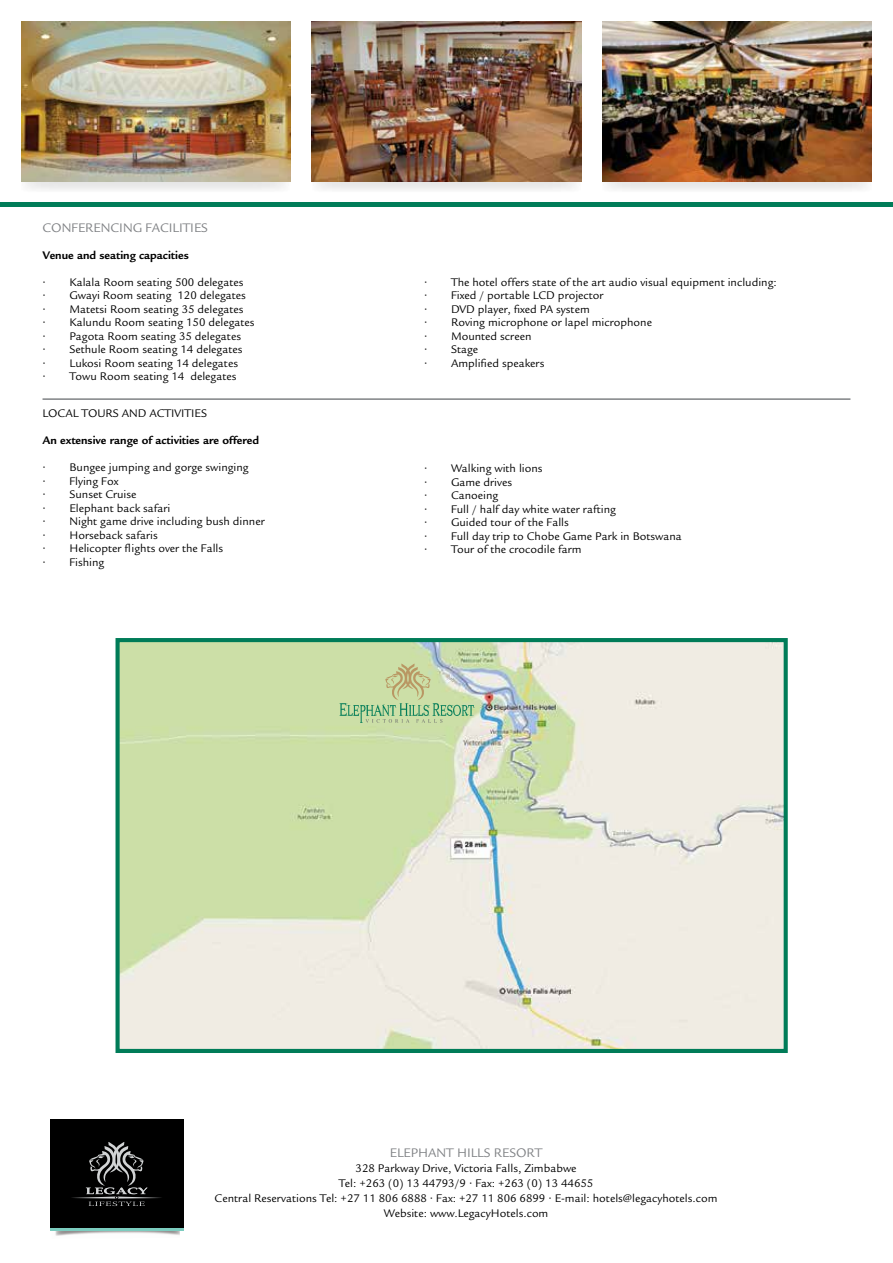
<style>
.page{position:relative;width:893px;height:1263px;background:#fff}
.page>*{position:absolute;margin:0;border:0;box-sizing:border-box;transform-origin:0 0}
.t1{font:13.5px "Legacy Sans Std";color:#808285}
.t2{font:12px/15px "Legacy Sans Std";color:#000;text-align:center}
.t3{font:700 12px "Legacy Sans Std";color:#000}
</style>
<div class="page">
<div style="left:21px;top:166px;width:270px;height:26px;background:linear-gradient(to right,#ededed,#eee)"></div>
<div style="left:312px;top:166px;width:269px;height:26px;background:linear-gradient(to right,#eee,#eee)"></div>
<div style="left:602px;top:166px;width:270px;height:26px;background:linear-gradient(to right,#ededed,#eee)"></div>
<div style="left:0;top:202px;width:893px;height:5px;background:#007c58"></div>
<img style="left:21px;top:21px;width:270px;height:160px">
<img style="left:312px;top:21px;width:269px;height:160px">
<img style="left:602px;top:21px;width:270px;height:160px">
<img style="left:121px;top:643px;width:662px;height:405px">
<div style="left:116px;top:638px;width:672px;height:415px;border:4px solid #007c58"></div>
<hr style="left:43px;top:398px;width:807px;height:2px;background:#808285">
<svg style="left:340px;top:664px;width:134px;height:59px;background:#bdd2a2"></svg>
<img style="left:55px;top:1231px;width:125px;height:5px">
<div style="left:50px;top:1120px;width:133px;height:109px;background:#000"></div>
<hr style="left:50px;top:1229px;width:133px;height:2px;background:#7cccbf">
<svg style="left:72px;top:1142px;width:90px;height:64px"></svg>
<p class="t1" style="left:43px;top:220px;width:167px">CONFERENCING FACILITIES</p>
<p class="t3" style="left:43px;top:248px;width:148px">Venue and seating capacities</p>
<p class="t2" style="left:43px;top:274px;width:202px">• Kalala Room seating 500 delegates</p>
<p class="t2" style="left:43px;top:288px;width:205px">• Gwayi Room seating 120 delegates</p>
<p class="t2" style="left:43px;top:301px;width:203px">• Matetsi Room seating 35 delegates</p>
<p class="t2" style="left:43px;top:315px;width:214px">• Kalundu Room seating 150 delegates</p>
<p class="t2" style="left:43px;top:328px;width:200px">• Pagota Room seating 35 delegates</p>
<p class="t2" style="left:43px;top:342px;width:201px">• Sethule Room seating 14 delegates</p>
<p class="t2" style="left:43px;top:355px;width:197px">• Lukosi Room seating 14 delegates</p>
<p class="t2" style="left:43px;top:369px;width:195px">• Towu Room seating 14 delegates</p>
<p class="t2" style="left:43px;top:406px;width:166px">LOCAL TOURS AND ACTIVITIES</p>
<p class="t3" style="left:43px;top:433px;width:218px">An extensive range of activities are offered</p>
<p class="t2" style="left:43px;top:460px;width:208px">• Bungee jumping and gorge swinging</p>
<p class="t2" style="left:43px;top:473px;width:77px">• Flying Fox</p>
<p class="t2" style="left:43px;top:487px;width:95px">• Sunset Cruise</p>
<p class="t2" style="left:43px;top:500px;width:130px">• Elephant back safari</p>
<p class="t2" style="left:43px;top:514px;width:224px">• Night game drive including bush dinner</p>
<p class="t2" style="left:43px;top:527px;width:117px">• Horseback safaris</p>
<p class="t2" style="left:43px;top:541px;width:182px">• Helicopter flights over the Falls</p>
<p class="t2" style="left:43px;top:554px;width:63px">• Fishing</p>
<p class="t2" style="left:424px;top:274px;width:354px">• The hotel offers state of the art audio visual equipment including:</p>
<p class="t2" style="left:424px;top:288px;width:181px">• Fixed / portable LCD projector</p>
<p class="t2" style="left:424px;top:301px;width:167px">• DVD player, fixed PA system</p>
<p class="t2" style="left:424px;top:315px;width:229px">• Roving microphone or lapel microphone</p>
<p class="t2" style="left:424px;top:328px;width:109px">• Mounted screen</p>
<p class="t2" style="left:424px;top:342px;width:56px">• Stage</p>
<p class="t2" style="left:424px;top:355px;width:122px">• Amplified speakers</p>
<p class="t2" style="left:424px;top:461px;width:120px">• Walking with lions</p>
<p class="t2" style="left:424px;top:475px;width:89px">• Game drives</p>
<p class="t2" style="left:424px;top:488px;width:76px">• Canoeing</p>
<p class="t2" style="left:424px;top:502px;width:193px">• Full / half day white water rafting</p>
<p class="t2" style="left:424px;top:515px;width:146px">• Guided tour of the Falls</p>
<p class="t2" style="left:424px;top:529px;width:259px">• Full day trip to Chobe Game Park in Botswana</p>
<p class="t2" style="left:424px;top:542px;width:159px">• Tour of the crocodile farm</p>
<p class="t1" style="left:390px;top:1145px;width:154px">ELEPHANT HILLS RESORT</p>
<p class="t2" style="left:215px;top:1161px;width:504px">328 Parkway Drive, Victoria Falls, Zimbabwe<br>Tel: +263 (0) 13 44793/9 • Fax: +263 (0) 13 44655<br>Central Reservations Tel: +27 11 806 6888 • Fax: +27 11 806 6899 • E-mail: hotels@legacyhotels.com Website: www.LegacyHotels.com</p>
</div>
